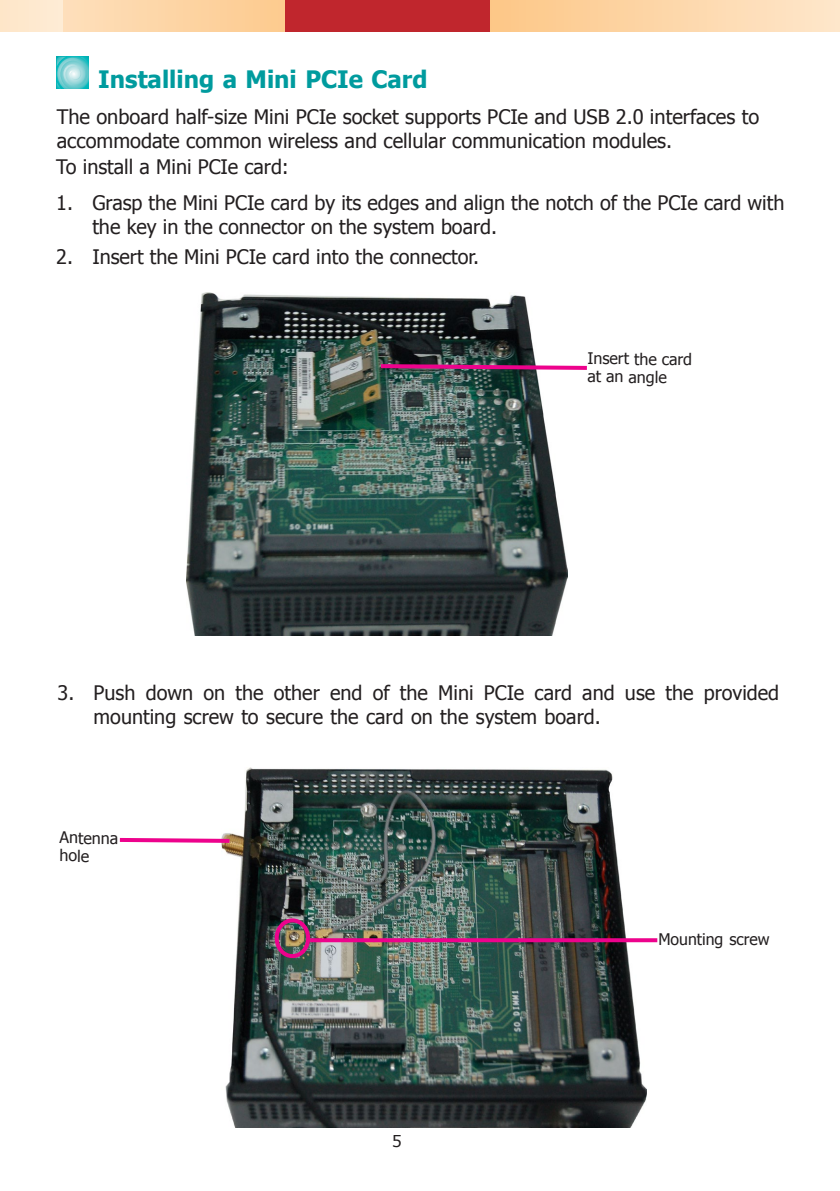
<style>
.page{position:relative;width:840px;height:1191px;background:#fff}
.page>*{position:absolute;margin:0;border:0;box-sizing:border-box;transform-origin:0 0}
.Subheading_1{font:700 24px "Tahoma";color:#009b9e}
.Body_Text{font:20px/24px "Tahoma";color:#231f20}
.Body_Text-2{font:16px "Tahoma";letter-spacing:-.01em;color:#231f20}
.t1{font:16px "Verdana";color:#231f20}
</style>
<div class="page">
<div style="left:284px;top:0;width:205px;height:32px;background:#c0262d"></div>
<div style="left:489px;top:0;width:350px;height:32px;background:linear-gradient(to right,#fdc786,#fee6cb)"></div>
<svg style="left:62px;top:0;width:222px;height:32px"></svg>
<div style="left:0;top:0;width:62px;height:32px;background:#fee9cf"></div>
<svg style="left:57px;top:57px;width:32px;height:32px"></svg>
<img style="left:187px;top:292px;width:380px;height:343px">
<svg style="left:377px;top:362px;width:210px;height:10px"></svg>
<img style="left:221px;top:767px;width:425px;height:360px">
<div style="left:274px;top:918px;width:36px;height:40px;border:4px solid #ed028c;border-radius:50%"></div>
<svg style="left:310px;top:938px;width:347px;height:4px"></svg>
<svg style="left:119px;top:836px;width:114px;height:9px"></svg>
<p class="Subheading_1" style="left:98px;top:62px;width:330px">Installing a Mini PCIe Card</p>
<p class="Body_Text" style="left:57px;top:103px;width:703px">The onboard half-size Mini PCIe socket supports PCIe and USB 2.0 interfaces to accommodate common wireless and cellular communication modules.</p>
<p class="Body_Text" style="left:56px;top:154px;width:234px">To install a Mini PCIe card:</p>
<p class="Body_Text" style="left:92px;top:190px;width:693px;text-indent:-36px">1. Grasp the Mini PCIe card by its edges and align the notch of the PCIe card with the key in the connector on the system board.</p>
<p class="Body_Text" style="left:56px;top:243px;width:424px">2. Insert the Mini PCIe card into the connector.</p>
<p class="Body_Text-2" style="left:587px;top:348px;width:106px">Insert the card</p>
<p class="Body_Text-2" style="left:587px;top:366px;width:81px">at an angle</p>
<p class="Body_Text" style="left:94px;top:680px;width:686px;text-indent:-36px">3. Push down on the other end of the Mini PCIe card and use the provided mounting screw to secure the card on the system board.</p>
<p class="Body_Text-2" style="left:60px;top:827px;width:60px">Antenna</p>
<p class="Body_Text-2" style="left:59px;top:845px;width:31px">hole</p>
<p class="t1" style="left:391px;top:1129px;width:12px">5</p>
<p class="Body_Text-2" style="left:658px;top:928px;width:113px">Mounting screw</p>
</div>
